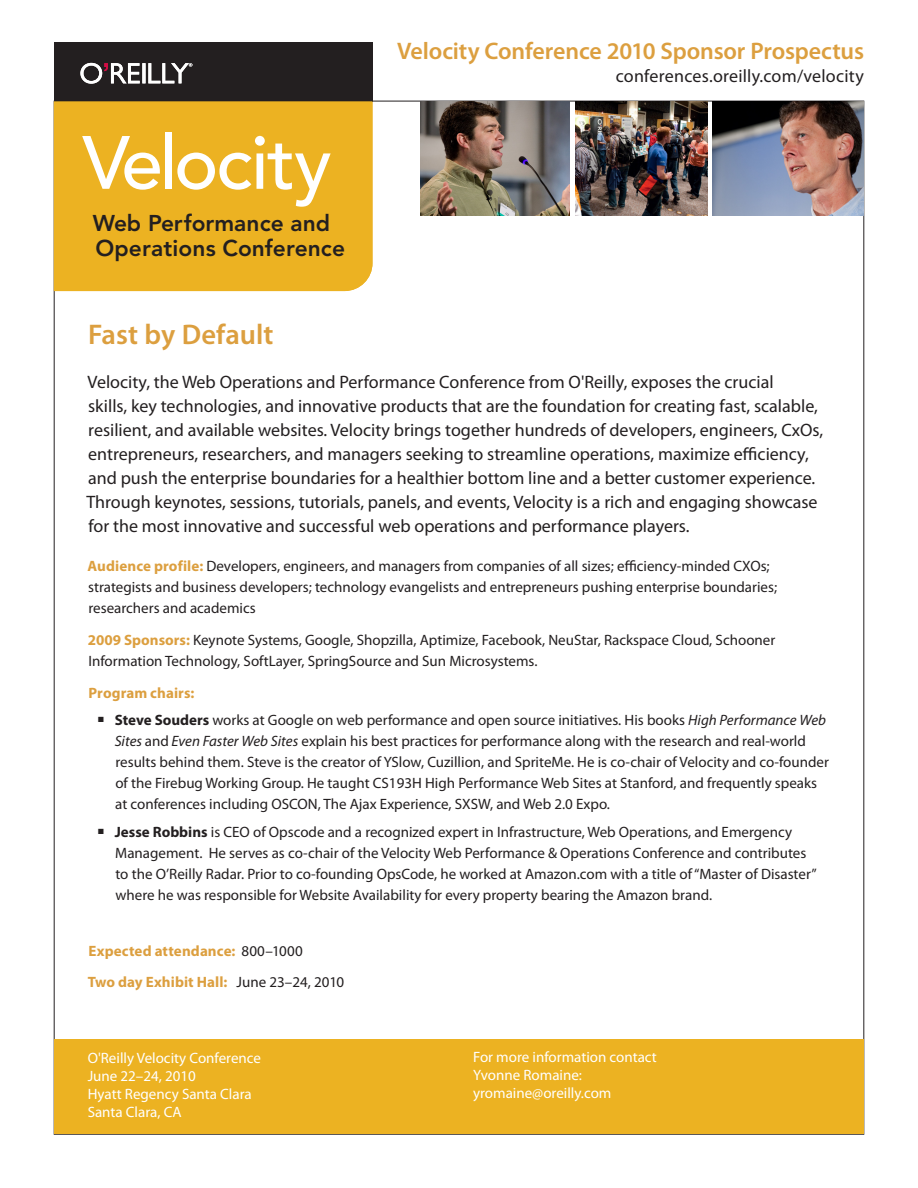
<style>
.page{position:relative;width:918px;height:1188px;background:#fff}
.page>*{position:absolute;margin:0;border:0;box-sizing:border-box;transform-origin:0 0}
.t1{font:500 74.55px "Avenir";letter-spacing:-.03em;color:#fff}
.theme{font:600 28.5px "Myriad Pro";color:#dc9f3f}
.t2{font:600 24px "Myriad Pro";letter-spacing:-.005em;color:#dc9f3f}
.t3{font:800 22.65px/24.5px "Avenir";letter-spacing:.005em;color:#231f20}
.text1{font:18px/24px "Myriad Pro";color:#231f20}
.text1-2{font:15px/21px "Myriad Pro";color:#231f20}
.t4{font:15px "Myriad Pro";color:#fff}
.subhead_2{font:700 15px "Myriad Pro";letter-spacing:.005em;color:#dc9f3f}
.text1-3{font:700 15px "Myriad Pro";letter-spacing:.005em;color:#dc9f3f}
.s1{font-weight:700;color:#dc9f3f}
.s2{font-weight:700}
.s3{font-style:italic}
.s4{font-weight:400;color:#231f20}
</style>
<div class="page">
<img style="left:713px;top:101px;width:151px;height:115px">
<img style="left:575px;top:101px;width:133px;height:115px">
<div style="left:54px;top:1039px;width:810px;height:95px;background:#ecb222"></div>
<img style="left:420px;top:101px;width:150px;height:115px">
<div style="left:54px;top:42px;width:318px;height:59px;background:#231f20"></div>
<div style="left:54px;top:101px;width:318px;height:190px;background:#ecb222"></div>
<svg style="left:80px;top:63px;width:60px;height:21px"></svg>
<svg style="left:142px;top:63px;width:4px;height:20px"></svg>
<svg style="left:148px;top:63px;width:44px;height:20px"></svg>
<h1 class="t1" style="left:83px;top:120px;width:250px">Velocity</h1>
<h3 class="t3" style="left:93px;top:211px;width:254px">Web Performance and<br>Operations Conference</h3>
<p class="t2" style="left:397px;top:37px;width:468px">Velocity Conference 2010 Sponsor Prospectus</p>
<p class="text1" style="left:616px;top:65px;width:250px">conferences.oreilly.com/velocity</p>
<p class="theme" style="left:88px;top:319px;width:187px">Fast by Default</p>
<p class="text1" style="left:86px;top:371px;width:738px">Velocity, the Web Operations and Performance Conference from O'Reilly, exposes the crucial<br>skills, key technologies, and innovative products that are the foundation for creating fast, scalable, resilient, and available websites. Velocity brings together hundreds of developers, engineers, CxOs, entrepreneurs, researchers, and managers seeking to streamline operations, maximize efficiency, and push the enterprise boundaries for a healthier bottom line and a better customer experience.<br>Through keynotes, sessions, tutorials, panels, and events, Velocity is a rich and engaging showcase for the most innovative and successful web operations and performance players.</p>
<p class="text1-2" style="left:88px;top:556px;width:691px"><span class="s1">Audience profile:</span> Developers, engineers, and managers from companies of all sizes; efficiency-minded CXOs; strategists and business developers; technology evangelists and entrepreneurs pushing enterprise boundaries; researchers and academics</p>
<p class="text1-2" style="left:88px;top:630px;width:689px"><span class="s1">2009 Sponsors:</span> Keynote Systems, Google, Shopzilla, Aptimize, Facebook, NeuStar, Rackspace Cloud, Schooner<br>Information Technology, SoftLayer, SpringSource and Sun Microsystems.</p>
<p class="text1-3" style="left:89px;top:684px;width:107px">Program chairs:</p>
<p class="text1-2" style="left:115px;top:710px;width:716px;text-indent:-16px">■ <span class="s2">Steve Souders</span> works at Google on web performance and open source initiatives. His books <span class="s3">High Performance Web Sites</span> and <span class="s3">Even Faster Web Sites</span> explain his best practices for performance along with the research and real-world results behind them. Steve is the creator of YSlow, Cuzillion, and SpriteMe. He is co-chair of Velocity and co-founder of the Firebug Working Group. He taught CS193H High Performance Web Sites at Stanford, and frequently speaks at conferences including OSCON, The Ajax Experience, SXSW, and Web 2.0 Expo.</p>
<p class="text1-2" style="left:115px;top:822px;width:703px;text-indent:-17px">■ <span class="s2">Jesse Robbins</span> is CEO of Opscode and a recognized expert in Infrastructure, Web Operations, and Emergency Management. He serves as co-chair of the Velocity Web Performance &amp; Operations Conference and contributes to the O’Reilly Radar. Prior to co-founding OpsCode, he worked at Amazon.com with a title of “Master of Disaster” where he was responsible for Website Availability for every property bearing the Amazon brand.</p>
<p class="subhead_2" style="left:89px;top:942px;width:216px">Expected attendance: <span class="s4">800–1000</span></p>
<p class="subhead_2" style="left:88px;top:974px;width:258px">Two day Exhibit Hall: <span class="s4">June 23–24, 2010</span></p>
<p class="t4" style="left:88px;top:1049px;width:175px">O'Reilly Velocity Conference</p>
<p class="t4" style="left:88px;top:1067px;width:110px">June 22–24, 2010</p>
<p class="t4" style="left:88px;top:1085px;width:166px">Hyatt Regency Santa Clara</p>
<p class="t4" style="left:88px;top:1103px;width:96px">Santa Clara, CA</p>
<p class="t4" style="left:473px;top:1049px;width:185px">For more information contact</p>
<p class="t4" style="left:473px;top:1067px;width:110px">Yvonne Romaine:</p>
<p class="t4" style="left:473px;top:1085px;width:140px">yromaine@oreilly.com</p>
</div>
